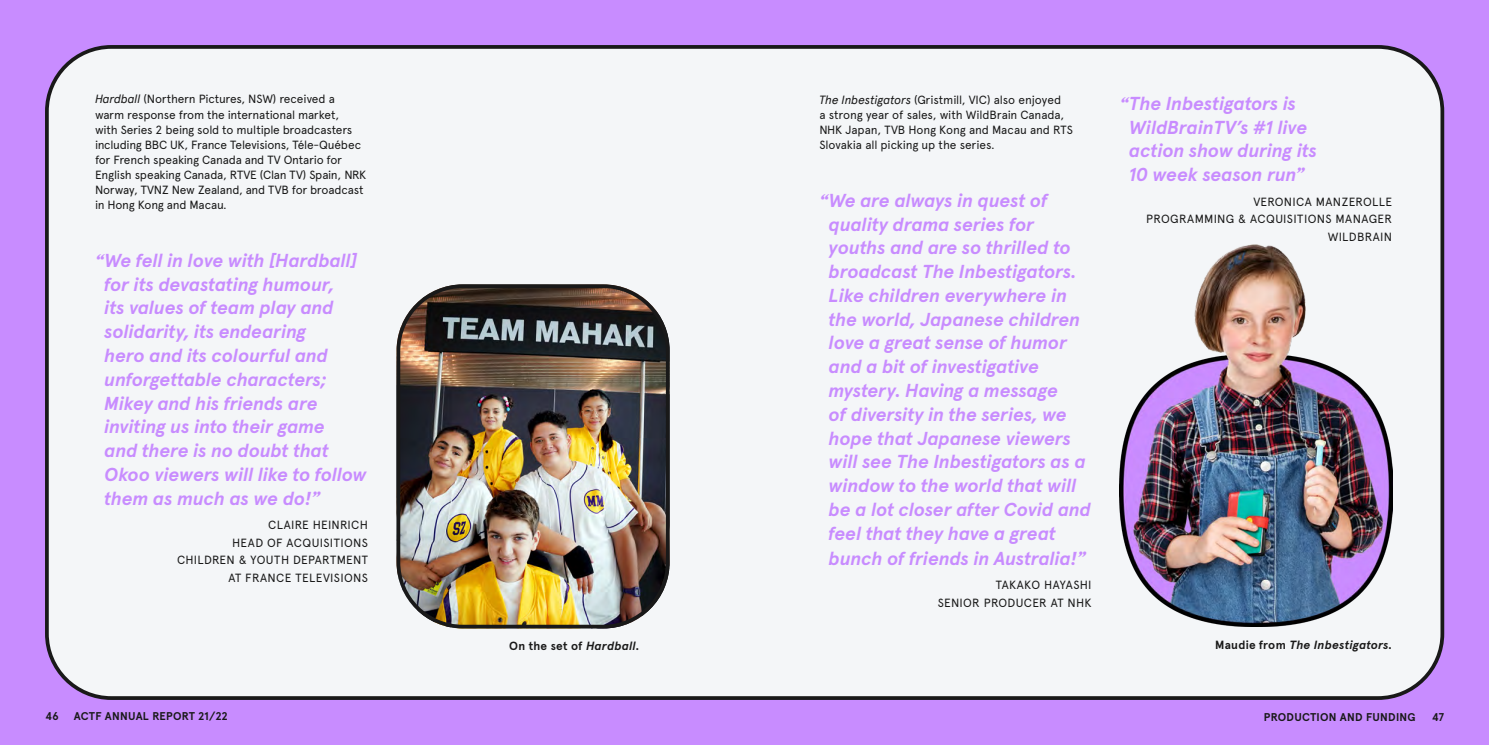
<style>
.page{position:relative;width:1489px;height:745px;background:#fff}
.page>*{position:absolute;margin:0;border:0;box-sizing:border-box;transform-origin:0 0}
.Quote_-_Purple{font:italic 700 18.75px/23.9px "Apercu Pro";letter-spacing:-.005em;color:#c88cff}
.Body_Copy{font:11.88px/15px "Apercu";letter-spacing:-.015em;color:#191919}
.Quote_-_Main_section{font:11.88px/17.5px "Apercu";letter-spacing:.025em;color:#191919;text-align:right}
.Paragraph_Style_2{font:italic 700 11.88px "Apercu Pro";letter-spacing:.02em;color:#191919}
.Paragraph_Style_2-2{font:700 11.88px "Apercu Pro";letter-spacing:.025em;color:#191919}
.BTS_Contents_Sub{font:700 11.25px "Apercu Pro";letter-spacing:.025em;color:#191919}
.body{font:700 11.25px "Apercu Pro";color:#191919}
.s1{font-family:"Apercu Pro";font-style:italic}
.s2{font-style:italic}
.s3{font-style:normal}
</style>
<div class="page">
<div style="left:0;top:0;width:1488px;height:744px;background:#c88cff"></div>
<div style="left:47px;top:47px;width:1395px;height:650px;background:#f4f6f8;border-radius:64px"></div>
<div style="left:45px;top:45px;width:1398px;height:654px;border:4px solid #191919;border-radius:64px"></div>
<img style="left:1119px;top:244px;width:272px;height:382px">
<img style="left:401px;top:289px;width:268px;height:339px">
<div style="left:396px;top:284px;width:273px;height:344px;border:4px solid #191919;border-radius:64px"></div>
<p class="Body_Copy" style="left:95px;top:92px;width:273px"><span class="s1">Hardball</span> (Northern Pictures, NSW) received a warm response from the international market,<br>with Series 2 being sold to multiple broadcasters including BBC UK, France Televisions, Téle-Québec for French speaking Canada and TV Ontario for English speaking Canada, RTVE (Clan TV) Spain, NRK Norway, TVNZ New Zealand, and TVB for broadcast in Hong Kong and Macau.</p>
<p class="Quote_-_Purple" style="left:104px;top:247px;width:264px;text-indent:-9px">“We fell in love with [Hardball] for its devastating humour,<br>its values of team play and solidarity, its endearing<br>hero and its colourful and unforgettable characters;<br>Mikey and his friends are inviting us into their game<br>and there is no doubt that<br>Okoo viewers will like to follow them as much as we do!”</p>
<p class="Quote_-_Main_section" style="left:268px;top:516px;width:101px">CLAIRE HEINRICH</p>
<p class="Quote_-_Main_section" style="left:177px;top:533px;width:192px">HEAD OF ACQUISITIONS<br>CHILDREN &amp; YOUTH DEPARTMENT</p>
<p class="Quote_-_Main_section" style="left:228px;top:568px;width:141px">AT FRANCE TELEVISIONS</p>
<p class="Paragraph_Style_2-2" style="left:509px;top:636px;width:132px">On the set of <span class="s2">Hardball.</span></p>
<p class="Body_Copy" style="left:819px;top:92px;width:255px"><span class="s1">The Inbestigators</span> (Gristmill, VIC) also enjoyed<br>a strong year of sales, with WildBrain Canada, NHK Japan, TVB Hong Kong and Macau and RTS Slovakia all picking up the series.</p>
<p class="Quote_-_Purple" style="left:828px;top:187px;width:264px;text-indent:-9px">“We are always in quest of quality drama series for youths and are so thrilled to broadcast The Inbestigators.<br>Like children everywhere in the world, Japanese children love a great sense of humor and a bit of investigative mystery. Having a message<br>of diversity in the series, we hope that Japanese viewers will see The Inbestigators as a window to the world that will be a lot closer after Covid and feel that they have a great bunch of friends in Australia!”</p>
<p class="Quote_-_Main_section" style="left:937px;top:576px;width:155px">TAKAKO HAYASHI<br>SENIOR PRODUCER AT NHK</p>
<p class="Quote_-_Purple" style="left:1128px;top:90px;width:189px;text-indent:-9px">“The Inbestigators is<br>WildBrainTV’s #1 live action show during its<br>10 week season run”</p>
<p class="Quote_-_Main_section" style="left:1253px;top:193px;width:140px">VERONICA MANZEROLLE</p>
<p class="Quote_-_Main_section" style="left:1146px;top:210px;width:247px;line-height:18px">PROGRAMMING &amp; ACQUISITIONS MANAGER<br>WILDBRAIN</p>
<p class="Paragraph_Style_2" style="left:1215px;top:634px;width:178px"><span class="s3">Maudie from</span> The Inbestigators.</p>
<p class="BTS_Contents_Sub" style="left:46px;top:707px;width:14px">46</p>
<p class="BTS_Contents_Sub" style="left:74px;top:707px;width:155px">ACTF ANNUAL REPORT 21/22</p>
<p class="BTS_Contents_Sub" style="left:1263px;top:708px;width:153px">PRODUCTION AND FUNDING</p>
<p class="body" style="left:1431px;top:708px;width:14px">47</p>
</div>
